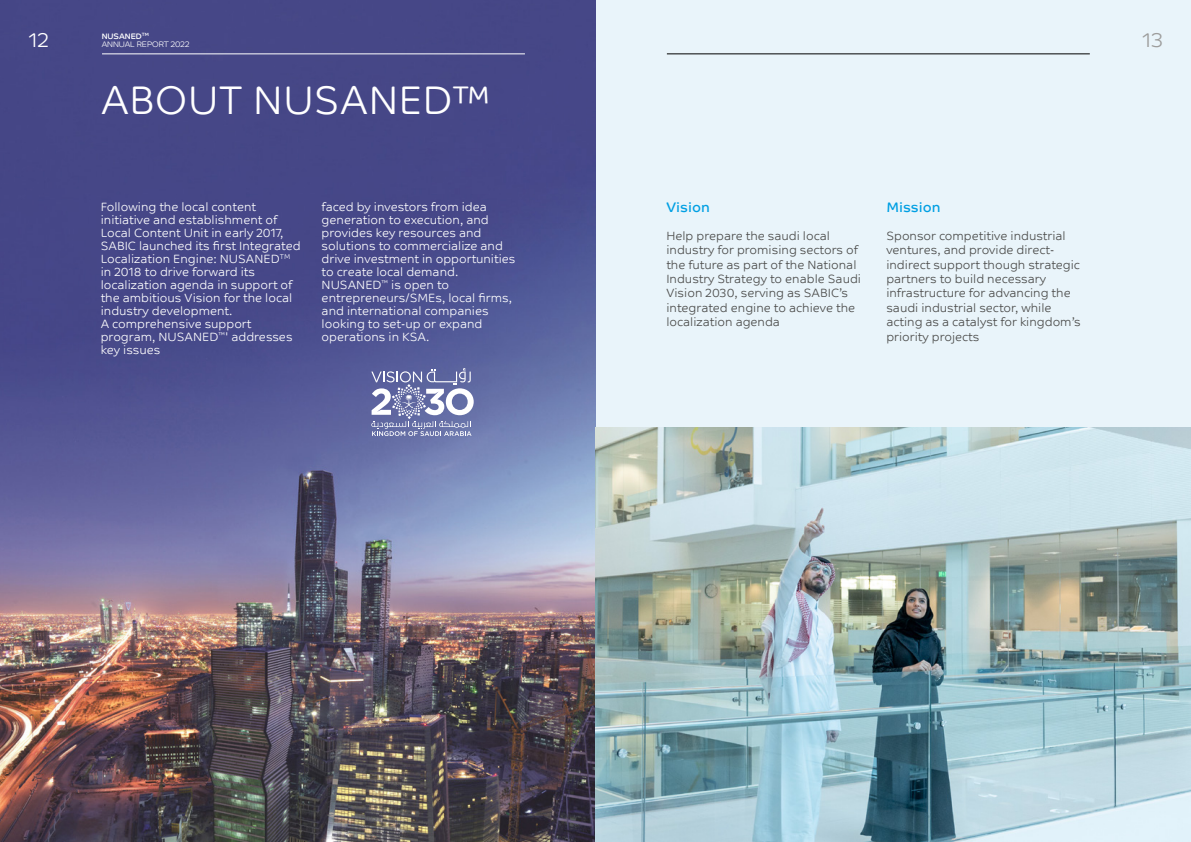
<style>
.page{position:relative;width:1191px;height:842px;background:#fff}
.page>*{position:absolute;margin:0;border:0;box-sizing:border-box;transform-origin:0 0}
.t1{font:300 40px "SABIC Typeface Text";color:#fff}
.t2{font:300 20px "SABIC Typeface Headline";color:#fff}
.t3{font:300 20px "SABIC Typeface Headline";color:#9d9d9c}
.t4{font:14px "SABIC Typeface Text";color:#009fe3}
.t5{font:300 12px/13px "SABIC Typeface Text";color:#fff}
.t6{font:300 12px/14.4px "SABIC Typeface Text";color:#4a4a49}
.t7{font:300 8px/8px "SABIC Typeface Headline";color:#fff}
.s1{font-weight:400}
</style>
<div class="page">
<div style="left:595px;top:0;width:596px;height:837px;background:#e9f4fa"></div>
<img style="left:0;top:0;width:595px;height:842px">
<svg style="left:371px;top:368px;width:103px;height:68px"></svg>
<img style="left:595px;top:427px;width:596px;height:414px">
<hr style="left:667px;top:54px;width:422px;height:1px;background:#000">
<hr style="left:102px;top:54px;width:423px;height:1px;background:#fff">
<h2 class="t2" style="left:29px;top:28px;width:22px">12</h2>
<h2 class="t3" style="left:1142px;top:28px;width:22px">13</h2>
<p class="t7" style="left:102px;top:32px;width:89px"><span class="s1">NUSANED</span><sup>TM<br></sup>ANNUAL REPORT 2022</p>
<h1 class="t1" style="left:101px;top:63px;width:391px">ABOUT NUSANED™</h1>
<p class="t5" style="left:101px;top:199px;width:201px">Following the local content initiative and establishment of<br>Local Content Unit in early 2017,<br>SABIC launched its first Integrated<br>Localization Engine: NUSANED<sup>TM </sup>in 2018 to drive forward its localization agenda in support of the ambitious Vision for the local industry development.<br>A comprehensive support program, NUSANED<sup>™</sup>' addresses key issues</p>
<p class="t5" style="left:322px;top:199px;width:195px">faced by investors from idea generation to execution, and provides key resources and solutions to commercialize and drive investment in opportunities to create local demand.<br>NUSANED<sup>™</sup> is open to entrepreneurs/SMEs, local firms, and international companies looking to set-up or expand operations in KSA.</p>
<p class="t4" style="left:666px;top:199px;width:45px">Vision</p>
<p class="t6" style="left:666px;top:227px;width:196px">Help prepare the saudi local industry for promising sectors of the future as part of the National<br>Industry Strategy to enable Saudi<br>Vision 2030, serving as SABIC’s integrated engine to achieve the localization agenda</p>
<p class="t4" style="left:886px;top:199px;width:56px">Mission</p>
<p class="t6" style="left:886px;top:227px;width:196px">Sponsor competitive industrial ventures, and provide direct&shy;indirect support though strategic partners to build necessary infrastructure for advancing the saudi industrial sector, while acting as a catalyst for kingdom’s priority projects</p>
</div>
